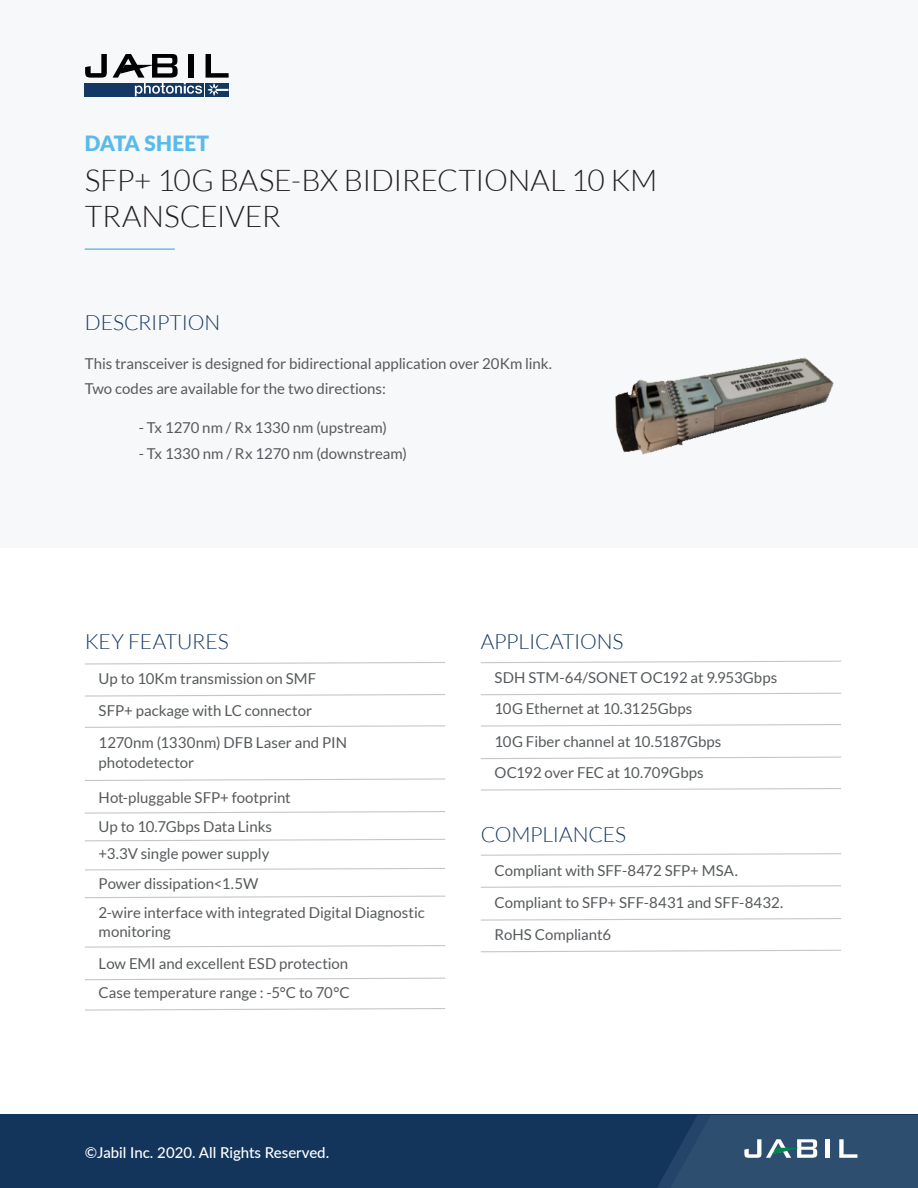
<style>
.page{position:relative;width:918px;height:1188px;background:#fff}
.page>*{position:absolute;margin:0;border:0;box-sizing:border-box;transform-origin:0 0}
.Paragraph_Style_1{font:300 30px/36px "Lato";letter-spacing:-.01em;color:#231f20}
.Paragraph_Style_1-2{font:300 21px "Lato";letter-spacing:-.01em;color:#153862}
.Paragraph_Style_1-3{font:900 21px "Lato";letter-spacing:.01em;color:#59bbea}
.Paragraph_Style_1-4{font:15px/19.5px "Lato";color:#56595b}
.t1{font:500 15px "Lato";color:#fff}
</style>
<div class="page">
<div style="left:0;top:0;width:918px;height:547px;background:#f7f8f9"></div>
<div style="left:0;top:1115px;width:918px;height:73px;background:#13355c"></div>
<svg style="left:657px;top:1115px;width:261px;height:73px;background:#335273"></svg>
<svg style="left:85px;top:54px;width:22px;height:24px"></svg>
<div style="left:85px;top:83px;width:119px;height:13px;background:#133863"></div>
<svg style="left:113px;top:54px;width:116px;height:42px"></svg>
<hr style="left:85px;top:248px;width:90px;height:2px;background:#6bbeea">
<img style="left:616px;top:358px;width:218px;height:96px">
<svg style="left:85px;top:694px;width:361px;height:3px"></svg>
<svg style="left:84px;top:778px;width:361px;height:3px"></svg>
<svg style="left:85px;top:945px;width:361px;height:3px"></svg>
<svg style="left:85px;top:1008px;width:361px;height:3px"></svg>
<svg style="left:85px;top:811px;width:361px;height:3px"></svg>
<svg style="left:85px;top:977px;width:360px;height:4px"></svg>
<svg style="left:85px;top:868px;width:361px;height:3px"></svg>
<svg style="left:85px;top:838px;width:361px;height:4px"></svg>
<svg style="left:85px;top:895px;width:360px;height:4px"></svg>
<svg style="left:85px;top:725px;width:360px;height:3px"></svg>
<svg style="left:85px;top:662px;width:361px;height:3px"></svg>
<svg style="left:480px;top:692px;width:361px;height:4px"></svg>
<svg style="left:481px;top:885px;width:360px;height:3px"></svg>
<svg style="left:480px;top:756px;width:361px;height:4px"></svg>
<svg style="left:481px;top:788px;width:360px;height:3px"></svg>
<svg style="left:481px;top:724px;width:360px;height:3px"></svg>
<svg style="left:481px;top:918px;width:360px;height:3px"></svg>
<svg style="left:481px;top:949px;width:360px;height:4px"></svg>
<svg style="left:480px;top:660px;width:361px;height:4px"></svg>
<svg style="left:481px;top:853px;width:360px;height:3px"></svg>
<p class="Paragraph_Style_1-3" style="left:85px;top:131px;width:126px">DATA SHEET</p>
<p class="Paragraph_Style_1" style="left:85px;top:162px;width:574px">SFP+ 10G BASE-BX BIDIRECTIONAL 10 KM<br>TRANSCEIVER</p>
<p class="Paragraph_Style_1-2" style="left:85px;top:311px;width:137px">DESCRIPTION</p>
<p class="Paragraph_Style_1-4" style="left:85px;top:350px;width:469px;line-height:25.5px">This transceiver is designed for bidirectional application over 20Km link.<br>Two codes are available for the two directions:</p>
<p class="Paragraph_Style_1-4" style="left:139px;top:418px;width:250px">- Tx 1270 nm / Rx 1330 nm (upstream)</p>
<p class="Paragraph_Style_1-4" style="left:139px;top:443px;width:270px">- Tx 1330 nm / Rx 1270 nm (downstream)</p>
<p class="Paragraph_Style_1-2" style="left:85px;top:630px;width:145px">KEY FEATURES</p>
<p class="Paragraph_Style_1-2" style="left:481px;top:630px;width:144px">APPLICATIONS</p>
<p class="Paragraph_Style_1-4" style="left:99px;top:669px;width:219px">Up to 10Km transmission on SMF</p>
<p class="Paragraph_Style_1-4" style="left:99px;top:700px;width:215px">SFP+ package with LC connector</p>
<p class="Paragraph_Style_1-4" style="left:99px;top:733px;width:250px">1270nm (1330nm) DFB Laser and PIN photodetector</p>
<p class="Paragraph_Style_1-4" style="left:99px;top:787px;width:194px">Hot-pluggable SFP+ footprint</p>
<p class="Paragraph_Style_1-4" style="left:99px;top:816px;width:175px">Up to 10.7Gbps Data Links</p>
<p class="Paragraph_Style_1-4" style="left:99px;top:844px;width:172px">+3.3V single power supply</p>
<p class="Paragraph_Style_1-4" style="left:99px;top:873px;width:161px">Power dissipation&lt;1.5W</p>
<p class="Paragraph_Style_1-4" style="left:99px;top:903px;width:328px">2-wire interface with integrated Digital Diagnostic monitoring</p>
<p class="Paragraph_Style_1-4" style="left:99px;top:954px;width:251px">Low EMI and excellent ESD protection</p>
<p class="Paragraph_Style_1-4" style="left:99px;top:983px;width:253px">Case temperature range : -5°C to 70°C</p>
<p class="Paragraph_Style_1-4" style="left:495px;top:668px;width:284px">SDH STM-64/SONET OC192 at 9.953Gbps</p>
<p class="Paragraph_Style_1-4" style="left:495px;top:699px;width:199px">10G Ethernet at 10.3125Gbps</p>
<p class="Paragraph_Style_1-4" style="left:495px;top:732px;width:228px">10G Fiber channel at 10.5187Gbps</p>
<p class="Paragraph_Style_1-4" style="left:495px;top:763px;width:211px">OC192 over FEC at 10.709Gbps</p>
<p class="Paragraph_Style_1-2" style="left:481px;top:823px;width:147px">COMPLIANCES</p>
<p class="Paragraph_Style_1-4" style="left:495px;top:860px;width:245px">Compliant with SFF-8472 SFP+ MSA.</p>
<p class="Paragraph_Style_1-4" style="left:495px;top:893px;width:290px">Compliant to SFP+ SFF-8431 and SFF-8432.</p>
<p class="Paragraph_Style_1-4" style="left:495px;top:925px;width:118px">RoHS Compliant6</p>
<p class="t1" style="left:85px;top:1142px;width:246px">©Jabil Inc. 2020. All Rights Reserved.</p>
</div>
